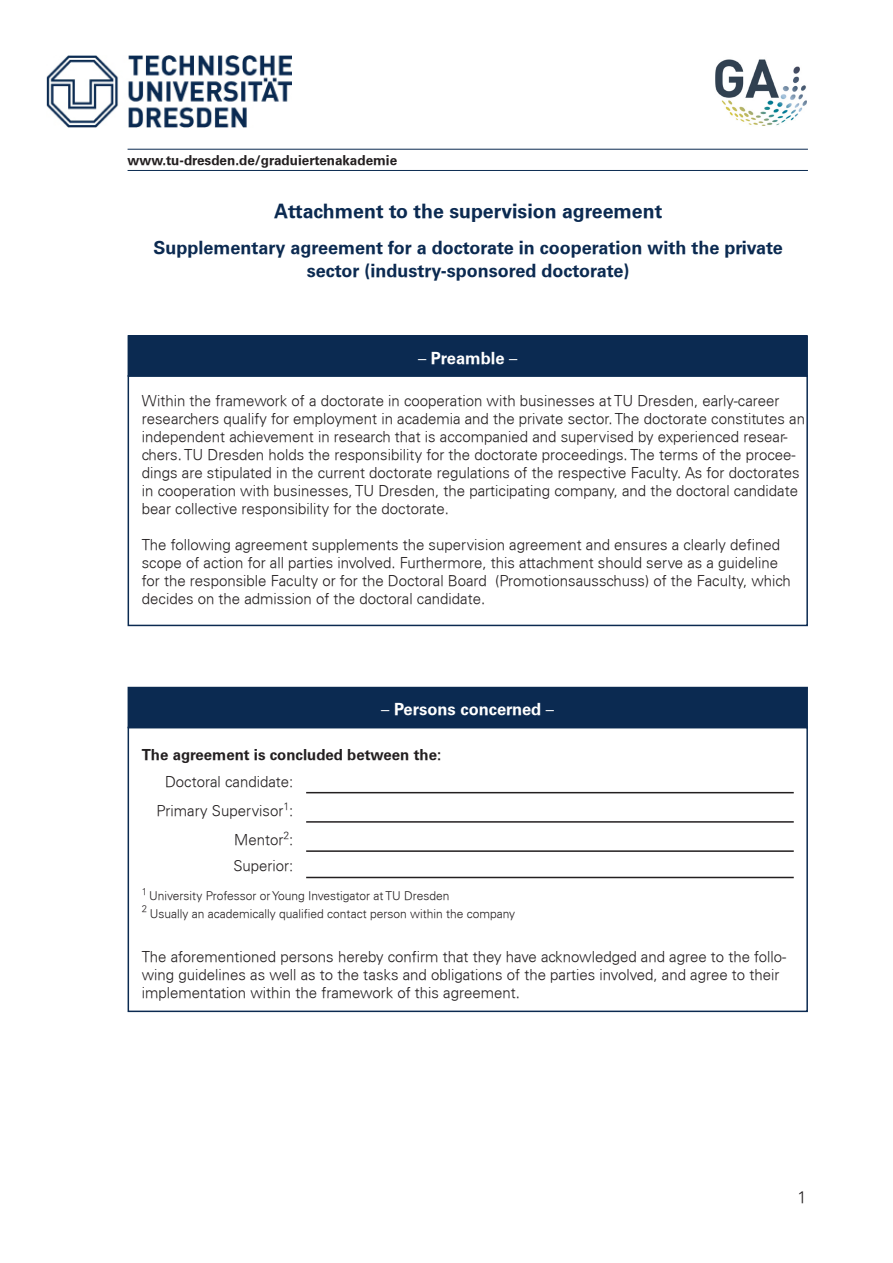
<style>
.page{position:relative;width:893px;height:1263px;background:#fff}
.page>*{position:absolute;margin:0;border:0;box-sizing:border-box;transform-origin:0 0}
.Überschrift{font:700 19.5px "Univers";color:#0b2a51}
.Überschrift-2{font:700 18px/23.4px "Univers";color:#0b2a51;text-align:center}
.Text_Infokasten{font:700 16.5px "Univers";color:#fff}
.t1{font:300 16.5px "Univers";color:#231f20}
.Fließtext{font:300 15px/18px "Univers";color:#231f20}
.Fließtext-2{font:700 15px "Univers";color:#231f20}
.t2{font:700 13.5px "Univers";color:#231f20}
.Fußnotentext{font:300 12px "Univers";color:#231f20}
.Fußnotentext-2{font:300 9.6px "Univers";color:#231f20}
.s1{font-weight:400}
</style>
<div class="page">
<img style="left:46px;top:56px;width:245px;height:72px">
<hr style="left:128px;top:149px;width:680px;height:1px;background:#0b2a51">
<hr style="left:128px;top:170px;width:680px;height:1px;background:#0b2a51">
<div style="left:128px;top:336px;width:679px;height:40px;background:#0b2a51"></div>
<div style="left:128px;top:335px;width:680px;height:42px;border:2px solid #0b2a51"></div>
<div style="left:128px;top:375px;width:680px;height:251px;border:2px solid #0b2a51"></div>
<img style="left:715px;top:59px;width:92px;height:67px">
<div style="left:128px;top:687px;width:679px;height:40px;background:#0b2a51"></div>
<hr style="left:306px;top:792px;width:488px;height:1px;background:#231f20">
<hr style="left:306px;top:821px;width:488px;height:2px;background:#231f20">
<hr style="left:306px;top:850px;width:488px;height:2px;background:#231f20">
<hr style="left:306px;top:877px;width:488px;height:1px;background:#231f20">
<div style="left:128px;top:727px;width:680px;height:285px;border:2px solid #0b2a51"></div>
<p class="t2" style="left:128px;top:152px;width:271px">www.tu-dresden.de/graduiertenakademie</p>
<p class="Überschrift" style="left:274px;top:199px;width:390px">Attachment to the supervision agreement</p>
<p class="Überschrift-2" style="left:154px;top:236px;width:631px">Supplementary agreement for a doctorate in cooperation with the private sector (industry-sponsored doctorate)</p>
<p class="Text_Infokasten" style="left:418px;top:348px;width:101px"><span class="s1">–</span> Preamble <span class="s1">–</span></p>
<p class="Fließtext" style="left:142px;top:391px;width:665px">Within the framework of a doctorate in cooperation with businesses at TU Dresden, early-career researchers qualify for employment in academia and the private sector. The doctorate constitutes an independent achievement in research that is accompanied and supervised by experienced resear&shy;chers. TU Dresden holds the responsibility for the doctorate proceedings. The terms of the procee&shy;dings are stipulated in the current doctorate regulations of the respective Faculty. As for doctorates in cooperation with businesses, TU Dresden, the participating company, and the doctoral candidate bear collective responsibility for the doctorate.</p>
<p class="Fließtext" style="left:142px;top:535px;width:650px">The following agreement supplements the supervision agreement and ensures a clearly defined scope of action for all parties involved. Furthermore, this attachment should serve as a guideline for the responsible Faculty or for the Doctoral Board (Promotionsausschuss) of the Faculty, which decides on the admission of the doctoral candidate.</p>
<p class="Text_Infokasten" style="left:381px;top:700px;width:174px"><span class="s1">–</span> Persons concerned <span class="s1">–</span></p>
<p class="Fließtext-2" style="left:142px;top:746px;width:301px">The agreement is concluded between the:</p>
<p class="Fließtext" style="left:165px;top:772px;width:130px">Doctoral candidate:</p>
<p class="Fließtext" style="left:157px;top:801px;width:138px">Primary Supervisor<sup>1</sup>:</p>
<p class="Fließtext" style="left:234px;top:831px;width:61px">Mentor<sup>2</sup>:</p>
<p class="Fließtext" style="left:233px;top:857px;width:62px">Superior:</p>
<p class="Fußnotentext-2" style="left:142px;top:885px;width:7px">1</p>
<p class="Fußnotentext" style="left:149px;top:889px;width:302px">University Professor or Young Investigator at TU Dresden</p>
<p class="Fußnotentext-2" style="left:142px;top:903px;width:7px">2</p>
<p class="Fußnotentext" style="left:150px;top:906px;width:367px">Usually an academically qualified contact person within the company</p>
<p class="Fließtext" style="left:142px;top:948px;width:646px">The aforementioned persons hereby confirm that they have acknowledged and agree to the follo&shy;wing guidelines as well as to the tasks and obligations of the parties involved, and agree to their implementation within the framework of this agreement.</p>
<p class="t1" style="left:797px;top:1188px;width:11px">1</p>
</div>
